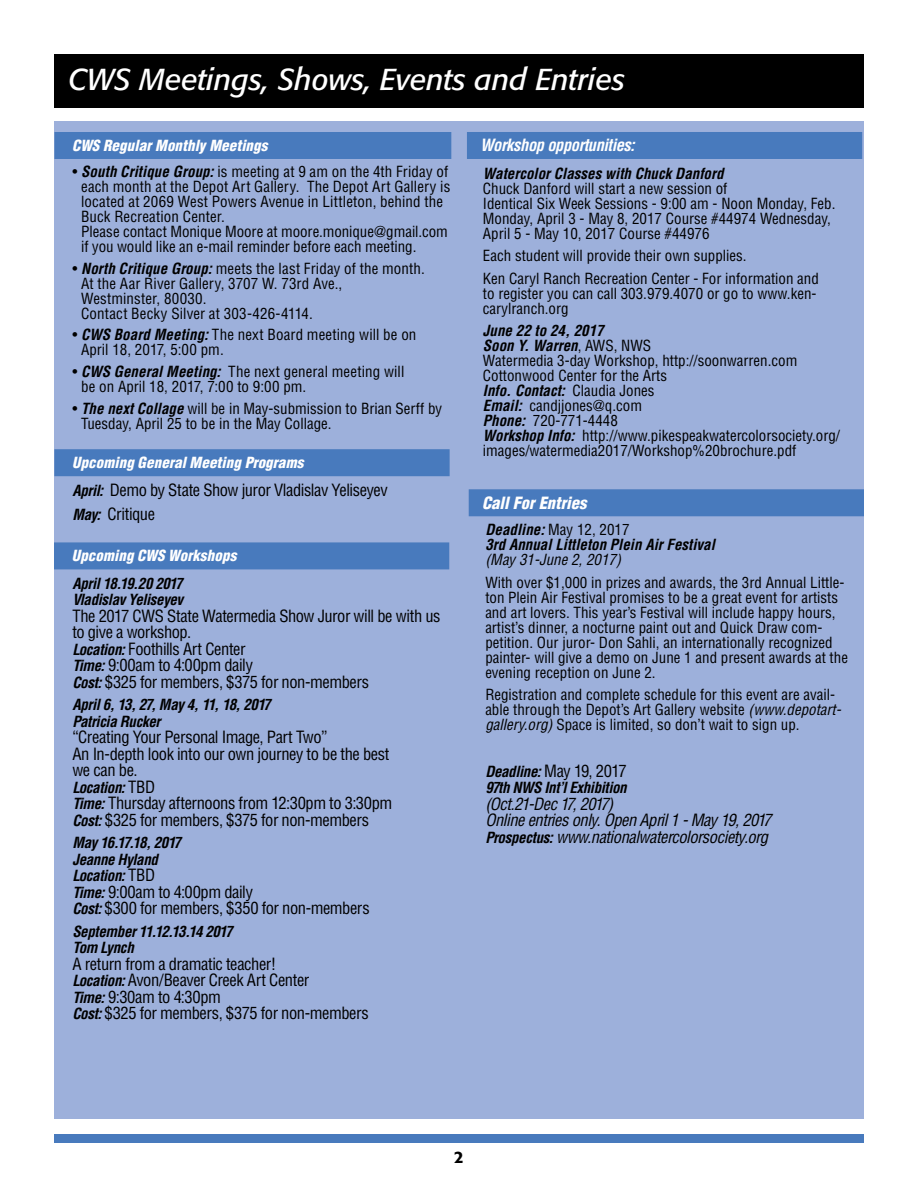
<style>
.page{position:relative;width:918px;height:1188px;background:#fff}
.page>*{position:absolute;margin:0;border:0;box-sizing:border-box;transform-origin:0 0}
.t1{font:italic 30px "Formata";color:#fff}
.t2{font:condensed 16.5px/16.5px "Helvetica";letter-spacing:-.025em;color:#000}
.t3{font:italic condensed 16.5px/16.5px "Helvetica";letter-spacing:-.025em;color:#000}
.t4{font:italic 700 condensed 16.5px "Helvetica";letter-spacing:-.025em;color:#fff}
.t5{font:italic 900 condensed 16.5px "Helvetica";color:#fff}
.t6{font:500 16.5px "Formata";color:#000}
.t7{font:condensed 15px/15px "Helvetica";color:#000}
.t8{font:italic 700 condensed 15px/16.5px "Helvetica";letter-spacing:-.025em;color:#000}
.t9{font:italic 700 condensed 15px/15px "Helvetica";color:#000}
.t10{font:italic 900 condensed 15px "Helvetica";letter-spacing:.005em;color:#fff}
.t11{font:italic condensed 15px "Helvetica";color:#000}
.s1{font-weight:700;font-style:italic}
.s2{font-weight:700;font-style:italic;font-size:15px}
.s3{font-weight:400;font-style:normal;font-size:16.5px}
.s4{font-weight:400;font-style:normal}
.s5{font-style:italic}
.s6{font-weight:700;font-size:15px}
</style>
<div class="page">
<div style="left:54px;top:121px;width:810px;height:998px;background:#9db0db"></div>
<div style="left:54px;top:1134px;width:810px;height:9px;background:#487abd"></div>
<div style="left:54px;top:54px;width:810px;height:54px;background:#000"></div>
<div style="left:54px;top:449px;width:396px;height:27px;background:#487abd"></div>
<div style="left:54px;top:542px;width:395px;height:27px;background:#487abd"></div>
<div style="left:467px;top:132px;width:395px;height:27px;background:#487abd"></div>
<div style="left:469px;top:489px;width:395px;height:27px;background:#487abd"></div>
<div style="left:54px;top:132px;width:397px;height:27px;background:#487abd"></div>
<h1 class="t1" style="left:68px;top:62px;width:558px">CWS Meetings, Shows, Events and Entries</h1>
<p class="t10" style="left:72px;top:137px;width:197px">CWS Regular Monthly Meetings</p>
<p class="t7" style="left:81px;top:164px;width:371px;text-indent:-9px">• <span class="s1">South Critique Group:</span> is meeting at 9 am on the 4th Friday of each month at the Depot Art Gallery. The Depot Art Gallery is located at 2069 West Powers Avenue in Littleton, behind the Buck Recreation Center.<br>Please contact Monique Moore at moore.monique@gmail.com if you would like an e-mail reminder before each meeting.</p>
<p class="t7" style="left:81px;top:260px;width:345px;text-indent:-9px">• <span class="s1">North Critique Group:</span> meets the last Friday of the month.<br>At the Aar River Gallery, 3707 W. 73rd Ave., Westminster, 80030.<br>Contact Becky Silver at 303-426-4114.</p>
<p class="t7" style="left:81px;top:327px;width:337px;text-indent:-9px">• <span class="s1">CWS Board Meeting:</span> The next Board meeting will be on<br>April 18, 2017, 5:00 pm.</p>
<p class="t7" style="left:81px;top:364px;width:325px;text-indent:-9px">• <span class="s1">CWS General Meeting:</span> The next general meeting will be on April 18, 2017, 7:00 to 9:00 pm.</p>
<p class="t7" style="left:81px;top:401px;width:363px;text-indent:-9px">• <span class="s1">The next Collage</span> will be in May-submission to Brian Serff by<br>Tuesday, April 25 to be in the May Collage.</p>
<p class="t10" style="left:72px;top:453px;width:233px">Upcoming General Meeting Programs</p>
<p class="t2" style="left:72px;top:478px;width:317px;line-height:24px"><span class="s2">April:</span> Demo by State Show juror Vladislav Yeliseyev<br><span class="s2">May:</span> Critique</p>
<p class="t10" style="left:72px;top:546px;width:166px">Upcoming CWS Workshops</p>
<p class="t8" style="left:72px;top:575px;width:112px">April 18.19.20 2017<br>Vladislav Yeliseyev</p>
<p class="t2" style="left:72px;top:607px;width:370px">The 2017 CWS State Watermedia Show Juror will be with us to give a workshop.<br><span class="s2">Location:</span> Foothills Art Center<br><span class="s2">Time:</span> 9:00am to 4:00pm daily<br><span class="s2">Cost:</span> $325 for members, $375 for non-members</p>
<p class="t8" style="left:72px;top:696px;width:200px">April 6, 13, 27, May 4, 11, 18, 2017<br>Patricia Rucker</p>
<p class="t2" style="left:72px;top:728px;width:319px">“Creating Your Personal Image, Part Two”<br>An In-depth look into our own journey to be the best we can be.</p>
<p class="t8" style="left:72px;top:779px;width:84px">Location: <span class="s3">TBD</span></p>
<p class="t2" style="left:72px;top:794px;width:322px"><span class="s2">Time:</span> Thursday afternoons from 12:30pm to 3:30pm<br><span class="s2">Cost:</span> $325 for members, $375 for non-members</p>
<p class="t8" style="left:72px;top:834px;width:110px">May 16.17.18, 2017<br>Jeanne Hyland<br>Location: <span class="s3">TBD</span></p>
<p class="t2" style="left:72px;top:883px;width:299px"><span class="s2">Time:</span> 9:00am to 4:00pm daily<br><span class="s2">Cost:</span> $300 for members, $350 for non-members</p>
<p class="t8" style="left:72px;top:923px;width:162px">September 11.12.13.14 2017<br>Tom Lynch</p>
<p class="t2" style="left:72px;top:955px;width:298px">A return from a dramatic teacher!<br><span class="s2">Location:</span> Avon/Beaver Creek Art Center<br><span class="s2">Time:</span> 9:30am to 4:30pm<br><span class="s2">Cost:</span> $325 for members, $375 for non-members</p>
<p class="t4" style="left:480px;top:135px;width:156px">Workshop opportunities:</p>
<p class="t9" style="left:483px;top:165px;width:242px">Watercolor Classes with Chuck Danford</p>
<p class="t7" style="left:483px;top:180px;width:354px">Chuck Danford will start a new session of<br>Identical Six Week Sessions - 9:00 am - Noon Monday, Feb.<br>Monday, April 3 - May 8, 2017 Course #44974 Wednesday, April 5 - May 10, 2017 Course #44976</p>
<p class="t7" style="left:483px;top:244px;width:337px;line-height:22.5px">Each student will provide their own supplies.<br>Ken Caryl Ranch Recreation Center - For information and</p>
<p class="t7" style="left:483px;top:285px;width:335px">to register you can call 303.979.4070 or go to www.ken&shy;carylranch.org</p>
<p class="t7" style="left:483px;top:323px;width:359px"><span class="s1">June 22 to 24, 2017<br>Soon Y. Warren</span>, AWS, NWS<br>Watermedia 3-day Workshop, http://soonwarren.com Cottonwood Center for the Arts<br><span class="s1">Info. Contact:</span> Claudia Jones<br><span class="s1">Email:</span> candjjones@q.com<br><span class="s1">Phone:</span> 720-771-4448<br><span class="s1">Workshop Info:</span> http://www.pikespeakwatercolorsociety.org/ images/watermedia2017/Workshop%20brochure.pdf</p>
<p class="t5" style="left:482px;top:493px;width:106px">Call For Entries</p>
<p class="t9" style="left:485px;top:522px;width:231px">Deadline: <span class="s4">May 12, 2017<br></span>3rd Annual Littleton Plein Air Festival</p>
<p class="t11" style="left:485px;top:550px;width:137px">(May 31-June 2, 2017)</p>
<p class="t7" style="left:485px;top:574px;width:364px">With over $1,000 in prizes and awards, the 3rd Annual Little&shy;ton Plein Air Festival promises to be a great event for artists and art lovers. This year’s Festival will include happy hours, artist’s dinner, a nocturne paint out and Quick Draw com&shy;petition. Our juror- Don Sahli, an internationally recognized painter- will give a demo on June 1 and present awards at the evening reception on June 2.</p>
<p class="t7" style="left:485px;top:687px;width:357px">Registration and complete schedule for this event are avail&shy;able through the Depot’s Art Gallery website <span class="s5">(www.depotart&shy;gallery.org)</span> Space is limited, so don’t wait to sign up.</p>
<p class="t2" style="left:485px;top:762px;width:143px"><span class="s2">Deadline:</span> May 19, 2017</p>
<p class="t8" style="left:485px;top:779px;width:143px">97th NWS Int’l Exhibition</p>
<p class="t3" style="left:485px;top:795px;width:288px">(Oct.21-Dec 17, 2017)<br>Online entries only. Open April 1 - May 19, 2017<br><span class="s6">Prospectus:</span> www.nationalwatercolorsociety.org</p>
<p class="t6" style="left:454px;top:1147px;width:11px">2</p>
</div>
